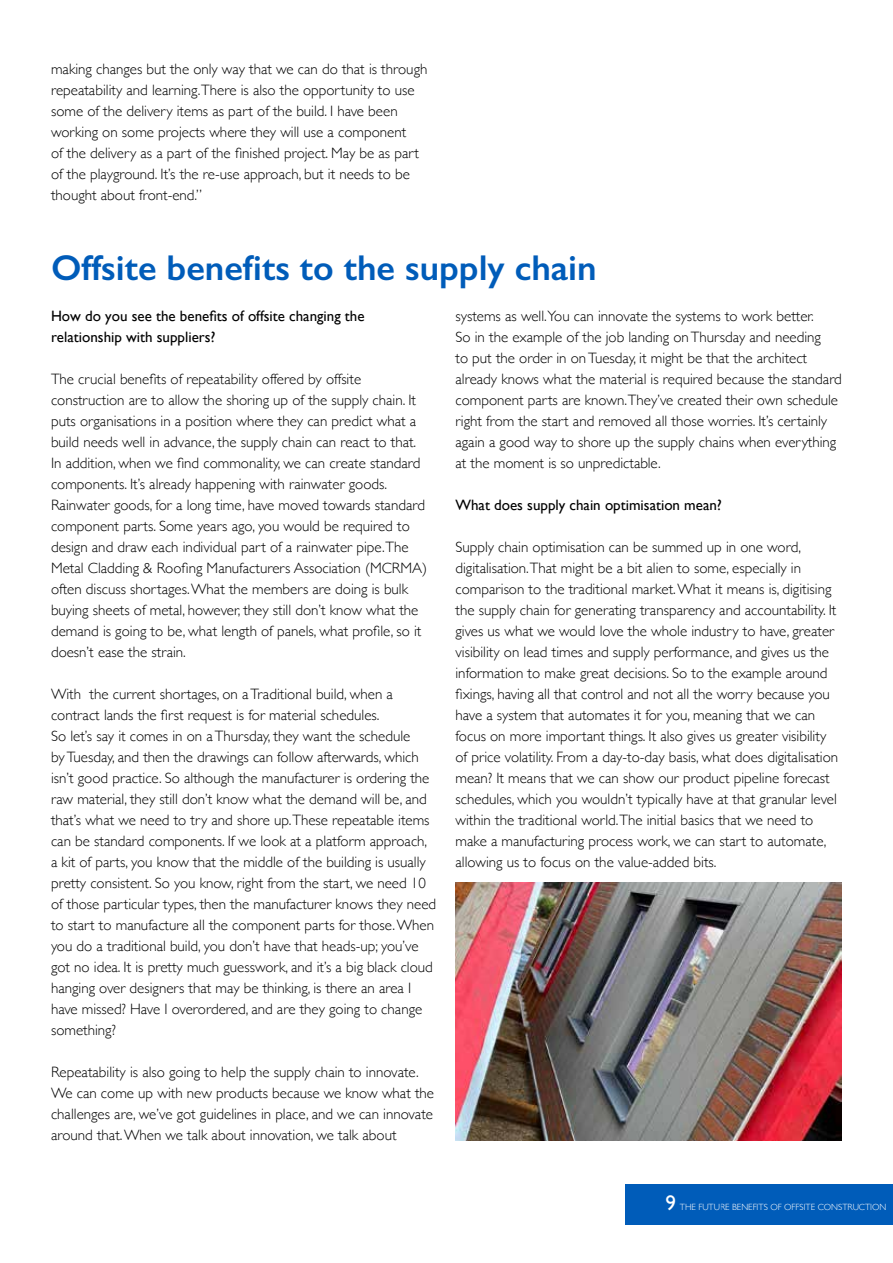
<style>
.page{position:relative;width:893px;height:1263px;background:#fff}
.page>*{position:absolute;margin:0;border:0;box-sizing:border-box;transform-origin:0 0}
.t1{font:600 36px "Gill Sans";color:#005cb9}
.t2{font:21px "Gill Sans";color:#fff}
.t3{font:300 15px/21px "Gill Sans";color:#000}
.t4{font:15px/21px "Gill Sans";color:#000}
.t5{font:300 9px "Gill Sans";color:#fff}
</style>
<div class="page">
<div style="left:626px;top:1184px;width:267px;height:41px;background:#005cb9"></div>
<img style="left:455px;top:882px;width:387px;height:259px">
<p class="t3" style="left:51px;top:58px;width:378px">making changes but the only way that we can do that is through repeatability and learning.There is also the opportunity to use some of the delivery items as part of the build. I have been working on some projects where they will use a component<br>of the delivery as a part of the finished project. May be as part of the playground. It’s the re-use approach, but it needs to be thought about front-end.”</p>
<h1 class="t1" style="left:51px;top:246px;width:547px">Offsite benefits to the supply chain</h1>
<p class="t4" style="left:51px;top:305px;width:315px">How do you see the benefits of offsite changing the relationship with suppliers?</p>
<p class="t3" style="left:51px;top:368px;width:378px">The crucial benefits of repeatability offered by offsite construction are to allow the shoring up of the supply chain. It puts organisations in a position where they can predict what a build needs well in advance, the supply chain can react to that.<br>In addition, when we find commonality, we can create standard components. It’s already happening with rainwater goods.<br>Rainwater goods, for a long time, have moved towards standard component parts. Some years ago, you would be required to design and draw each individual part of a rainwater pipe.The Metal Cladding &amp; Roofing Manufacturers Association (MCRMA) often discuss shortages. What the members are doing is bulk buying sheets of metal, however, they still don’t know what the demand is going to be, what length of panels, what profile, so it doesn’t ease the strain.</p>
<p class="t3" style="left:51px;top:683px;width:387px">With the current shortages, on a Traditional build, when a contract lands the first request is for material schedules.<br>So let’s say it comes in on a Thursday, they want the schedule<br>by Tuesday, and then the drawings can follow afterwards, which isn’t good practice. So although the manufacturer is ordering the raw material, they still don’t know what the demand will be, and that’s what we need to try and shore up.These repeatable items can be standard components. If we look at a platform approach, a kit of parts, you know that the middle of the building is usually pretty consistent. So you know, right from the start, we need 10 of those particular types, then the manufacturer knows they need to start to manufacture all the component parts for those. When you do a traditional build, you don’t have that heads-up; you’ve got no idea. It is pretty much guesswork, and it’s a big black cloud hanging over designers that may be thinking, is there an area I have missed? Have I overordered, and are they going to change something?</p>
<p class="t3" style="left:51px;top:1061px;width:385px">Repeatability is also going to help the supply chain to innovate.<br>We can come up with new products because we know what the challenges are, we’ve got guidelines in place, and we can innovate around that. When we talk about innovation, we talk about</p>
<p class="t3" style="left:455px;top:305px;width:388px">systems as well.You can innovate the systems to work better.<br>So in the example of the job landing on Thursday and needing<br>to put the order in on Tuesday, it might be that the architect already knows what the material is required because the standard component parts are known.They’ve created their own schedule right from the start and removed all those worries. It’s certainly again a good way to shore up the supply chains when everything at the moment is so unpredictable.</p>
<p class="t4" style="left:455px;top:494px;width:268px">What does supply chain optimisation mean?</p>
<p class="t3" style="left:455px;top:536px;width:384px">Supply chain optimisation can be summed up in one word, digitalisation.That might be a bit alien to some, especially in comparison to the traditional market. What it means is, digitising the supply chain for generating transparency and accountability. It gives us what we would love the whole industry to have, greater visibility on lead times and supply performance, and gives us the information to make great decisions. So to the example around fixings, having all that control and not all the worry because you have a system that automates it for you, meaning that we can focus on more important things. It also gives us greater visibility of price volatility. From a day-to-day basis, what does digitalisation mean? It means that we can show our product pipeline forecast schedules, which you wouldn’t typically have at that granular level within the traditional world.The initial basics that we need to make a manufacturing process work, we can start to automate, allowing us to focus on the value-added bits.</p>
<h2 class="t2" style="left:666px;top:1190px;width:12px">9</h2>
<p class="t5" style="left:680px;top:1199px;width:208px">THE FUTURE BENEFITS OF OFFSITE CONSTRUCTION</p>
</div>
